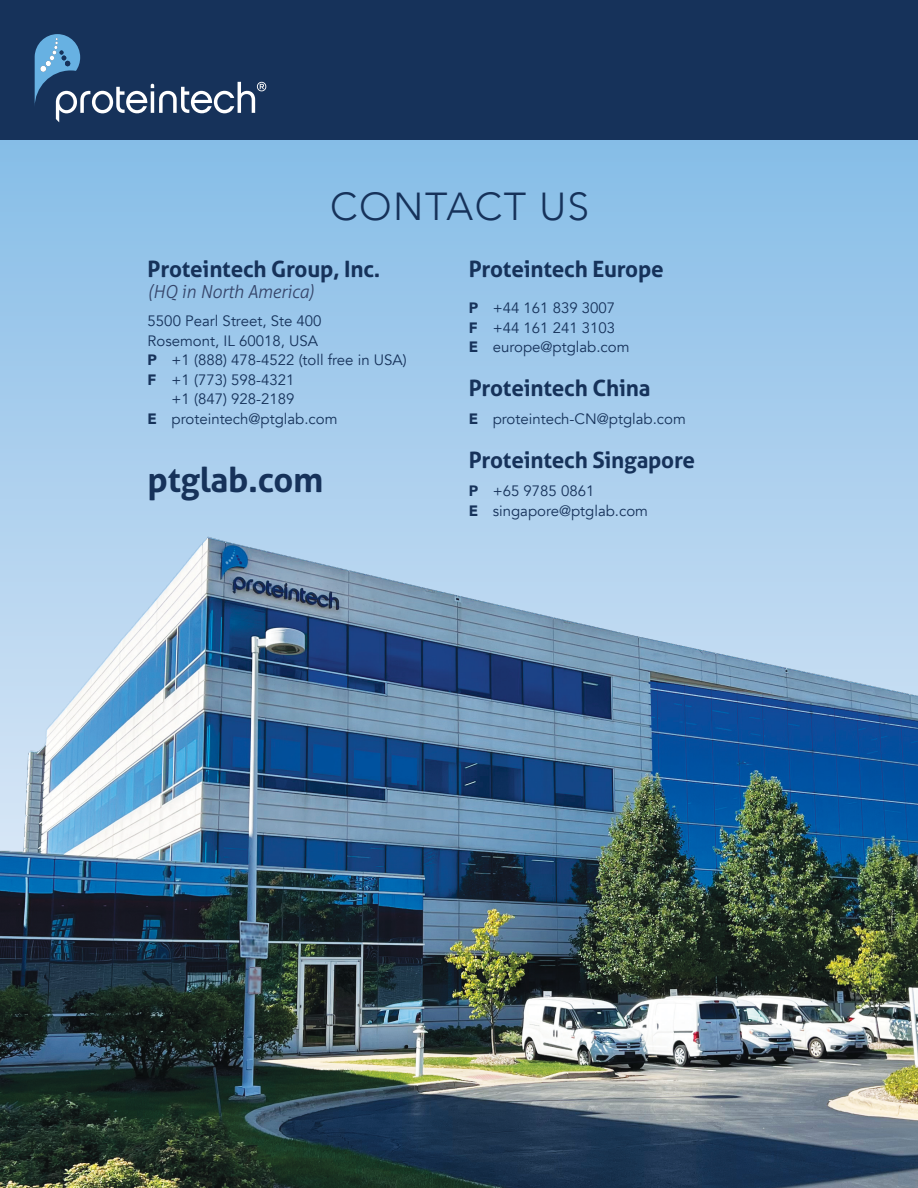
<style>
.page{position:relative;width:918px;height:1188px;background:#16325a}
.page>*{position:absolute;margin:0;border:0;box-sizing:border-box;transform-origin:0 0}
.t1{font:300 39px "Avenir";letter-spacing:.04em;color:#16325a}
.t2{font:700 34.5px "Aller";letter-spacing:-.01em;color:#16325a}
.t3{font:700 22.5px "Aller";letter-spacing:-.01em;color:#16325a}
.t4{font:italic 300 18px "Aller";letter-spacing:-.01em;color:#35456a}
.t5{font:15px/19.5px "Avenir";color:#16325a}
.s1{font-weight:900}
</style>
<div class="page">
<svg style="left:0;top:140px;width:918px;height:367px"></svg>
<img style="left:0;top:507px;width:918px;height:681px">
<svg style="left:35px;top:34px;width:231px;height:88px"></svg>
<h1 class="t1" style="left:330px;top:183px;width:261px">CONTACT US</h1>
<h3 class="t3" style="left:148px;top:255px;width:234px">Proteintech Group, Inc.</h3>
<p class="t4" style="left:148px;top:280px;width:168px">(HQ in North America)</p>
<p class="t5" style="left:148px;top:311px;width:175px">5500 Pearl Street, Ste 400</p>
<p class="t5" style="left:148px;top:331px;width:172px">Rosemont, IL 60018, USA</p>
<p class="t5" style="left:148px;top:350px;width:261px"><span class="s1">P</span> +1 (888) 478-4522 (toll free in USA)</p>
<p class="t5" style="left:148px;top:370px;width:148px"><span class="s1">F</span> +1 (773) 598-4321</p>
<p class="t5" style="left:172px;top:389px;width:124px">+1 (847) 928-2189</p>
<p class="t5" style="left:148px;top:409px;width:191px"><span class="s1">E</span> proteintech@ptglab.com</p>
<h2 class="t2" style="left:148px;top:458px;width:177px">ptglab.com</h2>
<h3 class="t3" style="left:469px;top:255px;width:197px">Proteintech Europe</h3>
<p class="t5" style="left:469px;top:298px;width:162px"><span class="s1">P</span> +44 161 839 3007<br><span class="s1">F</span> +44 161 241 3103<br><span class="s1">E</span> europe@ptglab.com</p>
<h3 class="t3" style="left:469px;top:374px;width:183px">Proteintech China</h3>
<p class="t5" style="left:469px;top:409px;width:219px"><span class="s1">E</span> proteintech-CN@ptglab.com</p>
<h3 class="t3" style="left:469px;top:446px;width:228px">Proteintech Singapore</h3>
<p class="t5" style="left:469px;top:481px;width:181px"><span class="s1">P</span> +65 9785 0861<br><span class="s1">E</span> singapore@ptglab.com</p>
</div>
